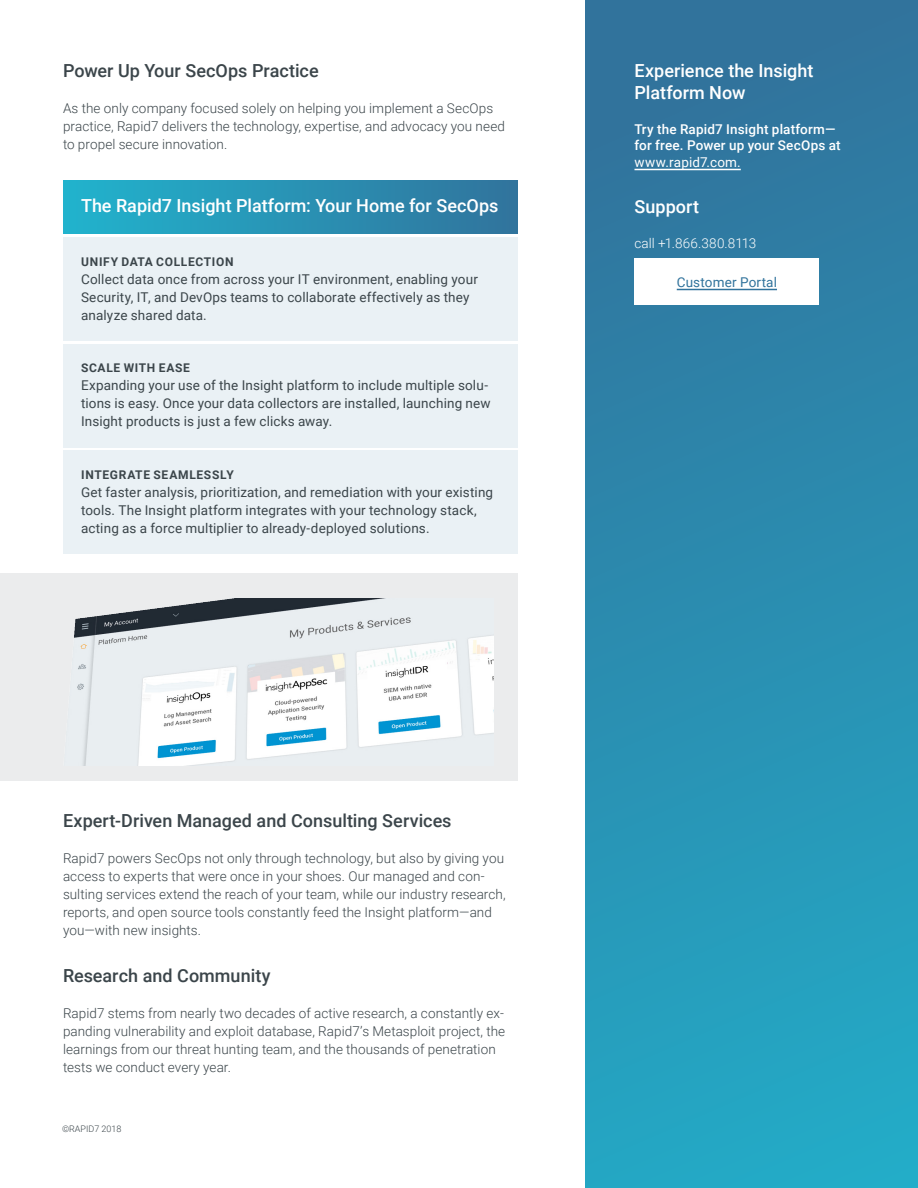
<style>
.page{position:relative;width:918px;height:1188px;background:#fff}
.page>*{position:absolute;margin:0;border:0;box-sizing:border-box;transform-origin:0 0}
.Body_Headline_1{font:500 18px "Roboto";color:#3b454a}
.Body_List_Header{font:500 18px "Roboto";color:#fff}
.Callout_Box_Headline{font:500 18px/22.5px "Roboto";color:#fff}
.Body{font:300 13.5px/18px "Roboto";letter-spacing:.005em;color:#3b454a}
.Body_List{font:13.5px/18px "Roboto";letter-spacing:.01em;color:#3b454a}
.Callout_Box_Body{font:500 13.5px/16.5px "Roboto";letter-spacing:.01em;color:#fff}
.Callout_Box_Body-2{font:300 13.5px "Roboto";letter-spacing:.005em;color:#fff}
.Body-2{font:13.5px "Roboto";letter-spacing:.015em;color:#31739c}
.Body_List-2{font:700 12px "Roboto";letter-spacing:.055em;color:#3b454a}
.t1{font:300 9px "Roboto";color:#3b454a}
.s1{font-weight:400}
</style>
<div class="page">
<div style="left:63px;top:180px;width:455px;height:54px;background:linear-gradient(to right,#21b3cd,#31739c)"></div>
<div style="left:63px;top:237px;width:455px;height:104px;background:#eaf1f5"></div>
<div style="left:63px;top:344px;width:455px;height:103px;background:#eaf1f5"></div>
<div style="left:63px;top:450px;width:455px;height:104px;background:#eaf1f5"></div>
<div style="left:585px;top:0;width:333px;height:1188px;background:linear-gradient(to bottom,#32709a,#23aac6)"></div>
<hr style="left:634px;top:169px;width:107px;height:1px;background:#fff">
<div style="left:634px;top:258px;width:185px;height:46px;background:#fff"></div>
<hr style="left:677px;top:289px;width:100px;height:1px;background:#31739c">
<div style="left:0;top:573px;width:518px;height:208px;background:#ebeced"></div>
<img style="left:74px;top:599px;width:419px;height:166px">
<p class="Body_Headline_1" style="left:63px;top:57px;width:257px">Power Up Your SecOps Practice</p>
<p class="Body" style="left:63px;top:98px;width:444px">As the only company focused solely on helping you implement a SecOps practice, Rapid7 delivers the technology, expertise, and advocacy you need to propel secure innovation.</p>
<p class="Body_List_Header" style="left:81px;top:192px;width:419px">The Rapid7 Insight Platform: Your Home for SecOps</p>
<p class="Body_List-2" style="left:81px;top:253px;width:154px">UNIFY DATA COLLECTION</p>
<p class="Body_List" style="left:81px;top:269px;width:398px">Collect data once from across your IT environment, enabling your<br>Security, IT, and DevOps teams to collaborate effectively as they analyze shared data.</p>
<p class="Body_List-2" style="left:81px;top:359px;width:110px">SCALE WITH EASE</p>
<p class="Body_List" style="left:81px;top:376px;width:411px">Expanding your use of the Insight platform to include multiple solu&shy;tions is easy. Once your data collectors are installed, launching new<br>Insight products is just a few clicks away.</p>
<p class="Body_List-2" style="left:81px;top:466px;width:154px">INTEGRATE SEAMLESSLY</p>
<p class="Body_List" style="left:81px;top:482px;width:414px">Get faster analysis, prioritization, and remediation with your existing tools. The Insight platform integrates with your technology stack, acting as a force multiplier to already-deployed solutions.</p>
<p class="Body_Headline_1" style="left:63px;top:808px;width:390px">Expert-Driven Managed and Consulting Services</p>
<p class="Body" style="left:63px;top:849px;width:444px">Rapid7 powers SecOps not only through technology, but also by giving you access to experts that were once in your shoes. Our managed and con&shy;sulting services extend the reach of your team, while our industry research, reports, and open source tools constantly feed the Insight platform—and you—with new insights.</p>
<p class="Body_Headline_1" style="left:63px;top:963px;width:209px">Research and Community</p>
<p class="Body" style="left:63px;top:1003px;width:444px">Rapid7 stems from nearly two decades of active research, a constantly ex&shy;panding vulnerability and exploit database, Rapid7’s Metasploit project, the learnings from our threat hunting team, and the thousands of penetration tests we conduct every year.</p>
<p class="t1" style="left:62px;top:1122px;width:61px">©RAPID7 2018</p>
<p class="Callout_Box_Headline" style="left:634px;top:58px;width:181px">Experience the Insight<br>Platform Now</p>
<p class="Callout_Box_Body" style="left:634px;top:120px;width:208px">Try the Rapid7 Insight platform— for free. Power up your SecOps at <span class="s1">www.rapid7.com.</span></p>
<p class="Callout_Box_Headline" style="left:634px;top:195px;width:66px">Support</p>
<p class="Callout_Box_Body-2" style="left:634px;top:233px;width:123px">call +1.866.380.8113</p>
<p class="Body-2" style="left:677px;top:272px;width:102px">Customer Portal</p>
</div>
